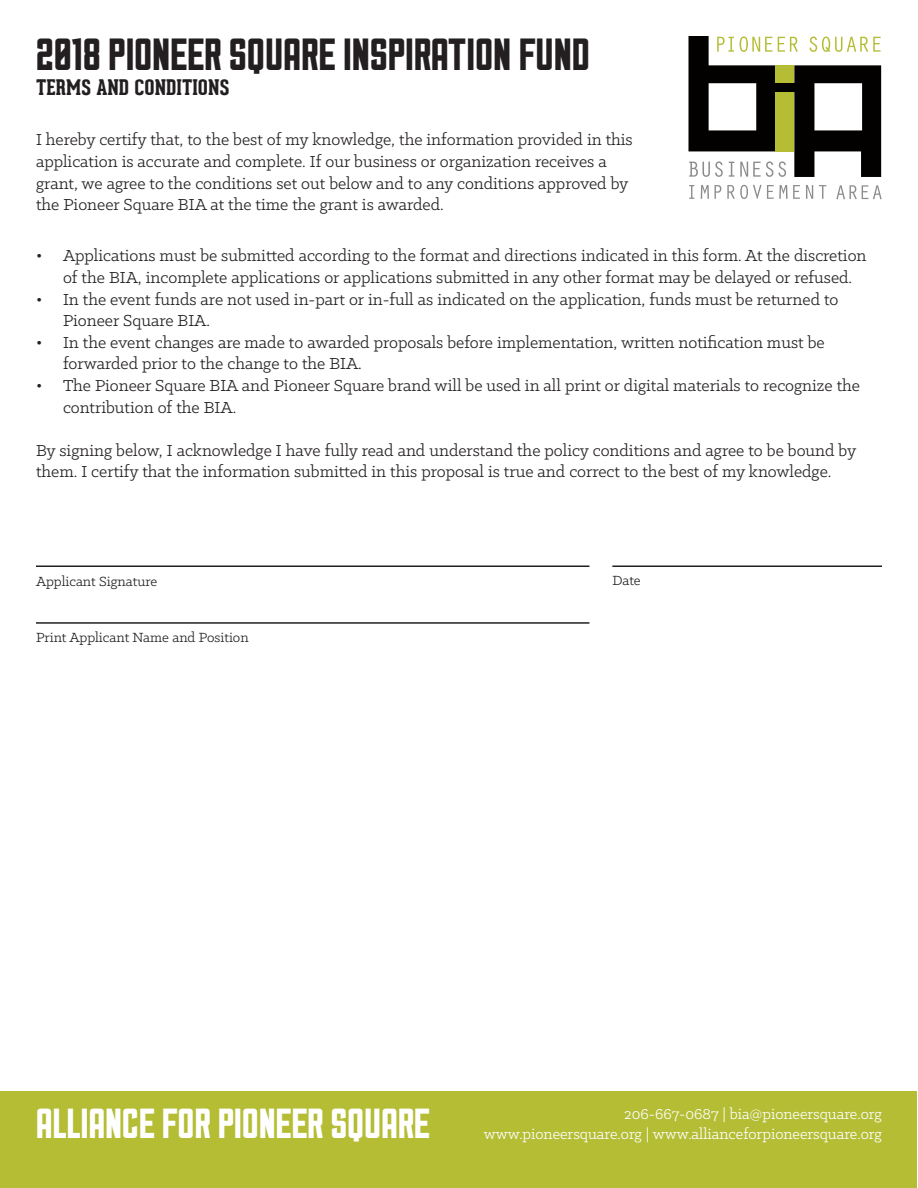
<style>
.page{position:relative;width:918px;height:1188px;background:#fff}
.page>*{position:absolute;margin:0;border:0;box-sizing:border-box;transform-origin:0 0}
.t1{font:45px "Sullivan Fill";letter-spacing:.01em;color:#231f20}
.t2{font:42px "Sullivan Fill";letter-spacing:.01em;color:#fff}
.t3{font:800 21px "Geared Slab";color:#231f20}
.t4{font:18px/21.6px "Klinic Slab";color:#231f20}
.t5{font:16.5px "Klinic Slab";color:#fff}
.t6{font:15px "Klinic Slab";color:#231f20}
</style>
<div class="page">
<div style="left:1px;top:1091px;width:916px;height:96px;background:#b4bd34"></div>
<svg style="left:689px;top:185px;width:5px;height:14px"></svg>
<svg style="left:701px;top:185px;width:8px;height:14px"></svg>
<svg style="left:715px;top:185px;width:6px;height:14px"></svg>
<svg style="left:727px;top:185px;width:73px;height:14px"></svg>
<svg style="left:806px;top:185px;width:7px;height:14px"></svg>
<svg style="left:819px;top:185px;width:7px;height:14px"></svg>
<svg style="left:836px;top:185px;width:46px;height:14px"></svg>
<svg style="left:688px;top:36px;width:193px;height:141px"></svg>
<div style="left:776px;top:65px;width:18px;height:18px;background:#b4bd34"></div>
<div style="left:776px;top:92px;width:18px;height:59px;background:#b4bd34"></div>
<hr style="left:36px;top:622px;width:553px;height:2px;background:#231f20">
<hr style="left:36px;top:566px;width:553px;height:1px;background:#231f20">
<hr style="left:612px;top:566px;width:270px;height:1px;background:#231f20">
<p class="t1" style="left:36px;top:33px;width:555px">2018 PIONEER SQUARE INSPIRATION FUND</p>
<p class="t3" style="left:36px;top:75px;width:195px">TERMS AND CONDITIONS</p>
<p class="t4" style="left:36px;top:129px;width:598px">I hereby certify that, to the best of my knowledge, the information provided in this application is accurate and complete. If our business or organization receives a grant, we agree to the conditions set out below and to any conditions approved by the Pioneer Square BIA at the time the grant is awarded.</p>
<p class="t4" style="left:63px;top:244px;width:805px;text-indent:-27px">• Applications must be submitted according to the format and directions indicated in this form. At the discretion of the BIA, incomplete applications or applications submitted in any other format may be delayed or refused.</p>
<p class="t4" style="left:63px;top:288px;width:777px;text-indent:-27px">• In the event funds are not used in-part or in-full as indicated on the application, funds must be returned to<br>Pioneer Square BIA.</p>
<p class="t4" style="left:63px;top:331px;width:763px;text-indent:-27px">• In the event changes are made to awarded proposals before implementation, written notification must be forwarded prior to the change to the BIA.</p>
<p class="t4" style="left:63px;top:374px;width:799px;text-indent:-27px">• The Pioneer Square BIA and Pioneer Square brand will be used in all print or digital materials to recognize the contribution of the BIA.</p>
<p class="t4" style="left:36px;top:439px;width:822px">By signing below, I acknowledge I have fully read and understand the policy conditions and agree to be bound by them. I certify that the information submitted in this proposal is true and correct to the best of my knowledge.</p>
<p class="t6" style="left:36px;top:571px;width:123px">Applicant Signature</p>
<p class="t6" style="left:612px;top:571px;width:30px">Date</p>
<p class="t6" style="left:36px;top:628px;width:214px">Print Applicant Name and Position</p>
<p class="t2" style="left:36px;top:1104px;width:396px">ALLIANCE FOR PIONEER SQUARE</p>
<p class="t5" style="left:624px;top:1104px;width:259px">206-667-0687 | bia@pioneersquare.org</p>
<p class="t5" style="left:484px;top:1123px;width:400px">www.pioneersquare.org | www.allianceforpioneersquare.org</p>
</div>
